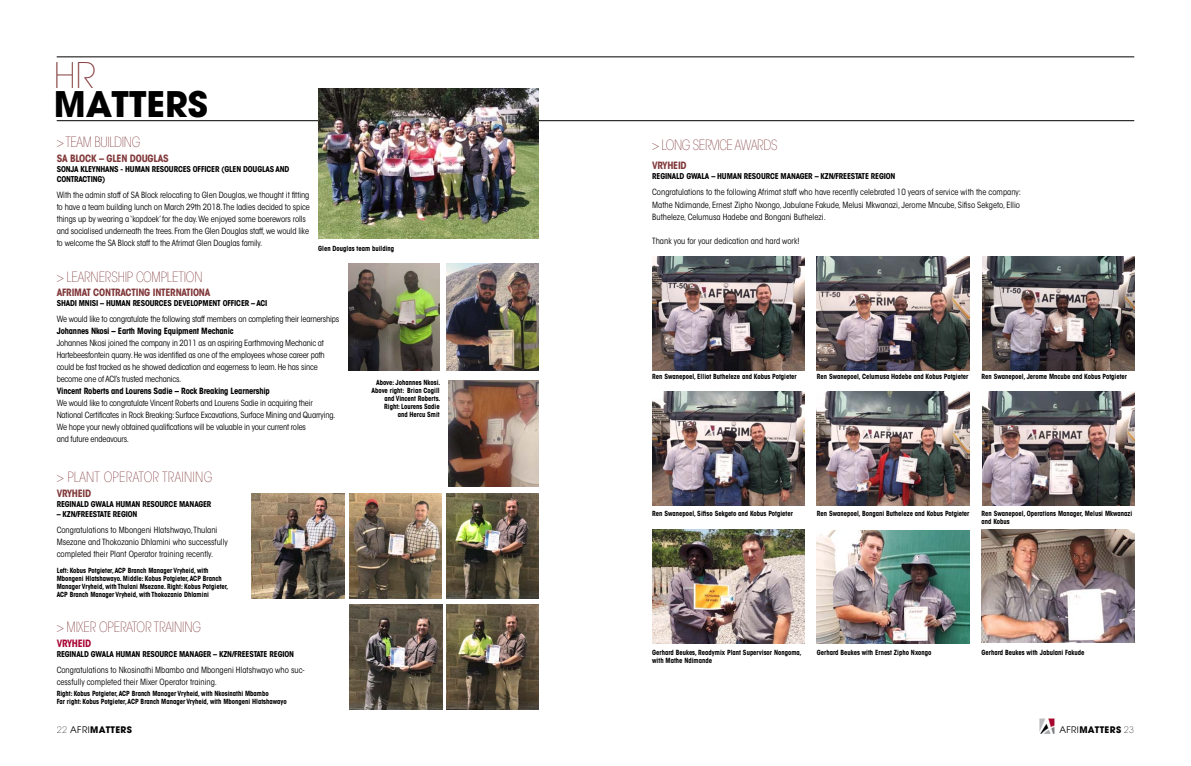
<style>
.page{position:relative;width:1191px;height:766px;background:#fff}
.page>*{position:absolute;margin:0;border:0;box-sizing:border-box;transform-origin:0 0}
.t1{font:700 35px "Avant Garde";color:#000}
.t2{font:200 35px "Avant Garde";color:#81383a}
.t3{font:200 condensed 14px "ITC Avant Garde Std";letter-spacing:-.01em;color:#81383a}
.t4{font:200 condensed 14px "ITC Avant Garde Std";letter-spacing:.02em;color:#81383a}
.t5{font:700 condensed 10px "ITC Avant Garde Std";letter-spacing:-.02em;color:#81383a}
.t6{font:700 condensed 10px "ITC Avant Garde Std";color:#a90533}
.t7{font:700 9px "Avant Garde";letter-spacing:.04em;color:#000}
.t8{font:condensed 8.5px/12px "ITC Avant Garde Std";letter-spacing:-.015em;color:#000}
.t9{font:700 condensed 8.5px "ITC Avant Garde Std";letter-spacing:-.02em;color:#000}
.t10{font:700 condensed 8px "ITC Avant Garde Std";letter-spacing:-.02em;color:#000}
.t11{font:700 condensed 7px/8px "ITC Avant Garde Std";color:#000;scale:.95 1}
.s1{font-weight:200}
.s2{font-weight:400}
</style>
<div class="page">
<img style="left:1039px;top:718px;width:15px;height:16px">
<hr style="left:57px;top:120px;width:1077px;height:1px;background:#000">
<hr style="left:57px;top:57px;width:1077px;height:1px;background:#000">
<img style="left:318px;top:89px;width:221px;height:150px">
<img style="left:349px;top:264px;width:91px;height:106px">
<img style="left:446px;top:264px;width:93px;height:106px">
<img style="left:449px;top:380px;width:89px;height:106px">
<img style="left:446px;top:493px;width:93px;height:105px">
<img style="left:252px;top:493px;width:92px;height:105px">
<img style="left:349px;top:493px;width:92px;height:105px">
<img style="left:446px;top:604px;width:93px;height:105px">
<img style="left:350px;top:604px;width:92px;height:105px">
<img style="left:652px;top:529px;width:153px;height:114px">
<img style="left:817px;top:391px;width:152px;height:114px">
<img style="left:817px;top:530px;width:152px;height:113px">
<img style="left:982px;top:391px;width:152px;height:114px">
<img style="left:982px;top:256px;width:152px;height:114px">
<img style="left:653px;top:391px;width:152px;height:114px">
<img style="left:653px;top:256px;width:152px;height:114px">
<img style="left:817px;top:256px;width:152px;height:114px">
<img style="left:981px;top:529px;width:153px;height:113px">
<h1 class="t2" style="left:54px;top:54px;width:43px">hr</h1>
<h1 class="t1" style="left:54px;top:81px;width:23px">MATTERS</h1>
<h2 class="t3" style="left:57px;top:133px;width:85px">&gt; TEAM BUILDING</h2>
<p class="t5" style="left:57px;top:152px;width:56px">SA Block – Glen</p>
<p class="t5" style="left:130px;top:152px;width:30px">Douglas</p>
<p class="t10" style="left:57px;top:164px;width:10px">Sonja</p>
<p class="t10" style="left:80px;top:164px;width:6px">Kleynhans</p>
<p class="t10" style="left:121px;top:164px;width:16px">- Human</p>
<p class="t10" style="left:152px;top:164px;width:10px">Resources</p>
<p class="t10" style="left:193px;top:164px;width:10px">Officer</p>
<p class="t10" style="left:221px;top:164px;width:8px">(Glen</p>
<p class="t10" style="left:243px;top:164px;width:38px">Douglas and</p>
<p class="t10" style="left:57px;top:174px;width:10px">Contractin</p>
<p class="t10" style="left:97px;top:174px;width:9px">g)</p>
<p class="t8" style="left:57px;top:189px;width:255px">With the admin staff of SA Block relocating to Glen Douglas, we thought it fitting to have a team building lunch on March 29th 2018.The ladies decided to spice things up by wearing a ‘kopdoek’ for the day. We enjoyed some boerewors rolls and socialised underneath the trees. From the Glen Douglas staff, we would like to welcome the SA Block staff to the Afrimat Glen Douglas family.</p>
<h2 class="t3" style="left:57px;top:269px;width:145px">&gt; LEARNERSHIP COMPLETION</h2>
<p class="t11" style="left:318px;top:244px;width:82px">Glen Douglas team building</p>
<p class="t5" style="left:57px;top:286px;width:12px">Afrimat</p>
<p class="t5" style="left:93px;top:286px;width:12px">Contractin</p>
<p class="t5" style="left:144px;top:286px;width:18px">g Internationa</p>
<p class="t10" style="left:57px;top:298px;width:10px">Shadi</p>
<p class="t10" style="left:79px;top:298px;width:11px">Mnisi</p>
<p class="t10" style="left:100px;top:298px;width:17px">– Human</p>
<p class="t10" style="left:133px;top:298px;width:10px">Resources</p>
<p class="t10" style="left:174px;top:298px;width:10px">Development</p>
<p class="t10" style="left:223px;top:298px;width:10px">Officer</p>
<p class="t10" style="left:251px;top:298px;width:18px">– ACI</p>
<p class="t8" style="left:57px;top:313px;width:284px">We would like to congratulate the following staff members on completing their learnerships</p>
<p class="t9" style="left:57px;top:326px;width:178px">Johannes Nkosi – Earth Moving Equipment Mechanic</p>
<p class="t8" style="left:57px;top:337px;width:270px">Johannes Nkosi joined the company in 2011 as an aspiring Earthmoving Mechanic at Hartebeesfontein quarry. He was identified as one of the employees whose career path could be fast tracked as he showed dedication and eagerness to learn. He has since become one of ACI’s trusted mechanics.</p>
<p class="t9" style="left:57px;top:386px;width:215px">Vincent Roberts and Lourens Sadie – Rock Breaking Learnership</p>
<p class="t8" style="left:57px;top:397px;width:280px">We would like to congratulate Vincent Roberts and Lourens Sadie in acquiring their National Certificates in Rock Breaking: Surface Excavations, Surface Mining and Quarrying.<br>We hope your newly obtained qualifications will be valuable in your current roles<br>and future endeavours.</p>
<h2 class="t4" style="left:57px;top:468px;width:157px">&gt; PLANT OPERATOR TRAINING</h2>
<p class="t5" style="left:57px;top:487px;width:12px">Vryheid</p>
<p class="t10" style="left:57px;top:499px;width:18px">Reginald</p>
<p class="t10" style="left:91px;top:499px;width:6px">Gwala</p>
<p class="t10" style="left:116px;top:499px;width:11px">Human</p>
<p class="t10" style="left:142px;top:499px;width:10px">Resource</p>
<p class="t10" style="left:179px;top:499px;width:29px">Manager</p>
<p class="t10" style="left:57px;top:509px;width:29px">– KZ N/Freestate</p>
<p class="t10" style="left:113px;top:509px;width:18px">Region</p>
<p class="t8" style="left:57px;top:524px;width:173px">Congratulations to Mbongeni Hlatshwayo, Thulani<br>Msezane and Thokozanio Dhlamini who successfully completed their Plant Operator training recently.</p>
<p class="t11" style="left:57px;top:566px;width:182px">Left: Kobus Potgieter, ACP Branch Manager Vryheid, with Mbongeni Hlatshawayo. Middle: Kobus Potgieter, ACP Branch Manager Vryheid, with Thulani Msezane. Right: Kobus Potgieter, ACP Branch Manager Vryheid, with Thokozanio Dhlamini</p>
<h2 class="t3" style="left:57px;top:619px;width:146px">&gt; MIXER OPERATOR TRAINING</h2>
<p class="t6" style="left:57px;top:637px;width:12px">Vryheid</p>
<p class="t10" style="left:57px;top:649px;width:18px">Reginald</p>
<p class="t10" style="left:91px;top:649px;width:6px">Gwala</p>
<p class="t10" style="left:116px;top:649px;width:11px">Human</p>
<p class="t10" style="left:142px;top:649px;width:10px">Resource</p>
<p class="t10" style="left:179px;top:649px;width:63px">Manager – KZ N/Freestate</p>
<p class="t10" style="left:269px;top:649px;width:18px">Region</p>
<p class="t8" style="left:57px;top:664px;width:249px">Congratulations to Nkosinathi Mbambo and Mbongeni Hlatshwayo who suc&shy;cessfully completed their Mixer Operator training.</p>
<p class="t11" style="left:57px;top:689px;width:244px">Right: Kobus Potgieter, ACP Branch Manager Vryheid, with Nkosinathi Mbambo<br>Far right: Kobus Potgieter, ACP Branch Manager Vryheid, with Mbongeni Hlatshawayo</p>
<p class="t11" style="left:371px;top:378px;width:74px;text-align:right">Above: Johannes Nkosi.<br>Above right: Brian Cogill and Vincent Roberts.<br>Right: Lourens Sadie<br>and Hercu Smit</p>
<h2 class="t3" style="left:652px;top:137px;width:113px">&gt; LO NG SERVICE AWARDS</h2>
<p class="t5" style="left:652px;top:159px;width:11px">Vryheid</p>
<p class="t10" style="left:652px;top:171px;width:18px">Reginald</p>
<p class="t10" style="left:686px;top:171px;width:6px">Gwala</p>
<p class="t10" style="left:711px;top:171px;width:17px">– Human</p>
<p class="t10" style="left:744px;top:171px;width:10px">Resource</p>
<p class="t10" style="left:780px;top:171px;width:63px">Manager – KZ N/Freestate</p>
<p class="t10" style="left:871px;top:171px;width:18px">Region</p>
<p class="t8" style="left:652px;top:186px;width:370px;text-align:justify">Congratulations to the following Afrimat staff who have recently celebrated 10 years of service with the company:<br>Mathe Ndimande, Ernest Zipho Nxongo, Jabulane Fakude, Melusi Mkwanazi, Jerome Mncube, Sifiso Sekgeto, Ellio Butheleze, Celumusa Hadebe and Bongani Buthelezi.</p>
<p class="t8" style="left:652px;top:234px;width:149px">Thank you for your dedication and hard work!</p>
<p class="t11" style="left:652px;top:372px;width:154px">Ren Swanepoel, Elliot Butheleze and Kobus Potgieter</p>
<p class="t11" style="left:817px;top:372px;width:161px">Ren Swanepoel, Celumusa Hadebe and Kobus Potgieter</p>
<p class="t11" style="left:981px;top:372px;width:155px">Ren Swanepoel, Jerome Mncube and Kobus Potgieter</p>
<p class="t11" style="left:652px;top:509px;width:150px">Ren Swanepoel, Sifiso Sekgeto and Kobus Potgieter</p>
<p class="t11" style="left:817px;top:509px;width:162px">Ren Swanepoel, Bongani Butheleze and Kobus Potgieter</p>
<p class="t11" style="left:981px;top:509px;width:160px">Ren Swanepoel, Operations Manager, Melusi Mkwanazi and Kobus</p>
<p class="t11" style="left:652px;top:647px;width:159px">Gerhard Beukes, Readymix Plant Supervisor Nongoma, with Mathe Ndimande</p>
<p class="t11" style="left:817px;top:647px;width:122px">Gerhard Beukes with Ernest Zipho Nxongo</p>
<p class="t11" style="left:981px;top:647px;width:110px">Gerhard Beukes with Jabulani Fakude</p>
<p class="t7" style="left:57px;top:724px;width:77px"><span class="s1">22</span> <span class="s2">AFRI</span> MATTERS</p>
<p class="t7" style="left:1059px;top:724px;width:76px"><span class="s2">AFRI</span> MATTERS <span class="s1">23</span></p>
</div>
